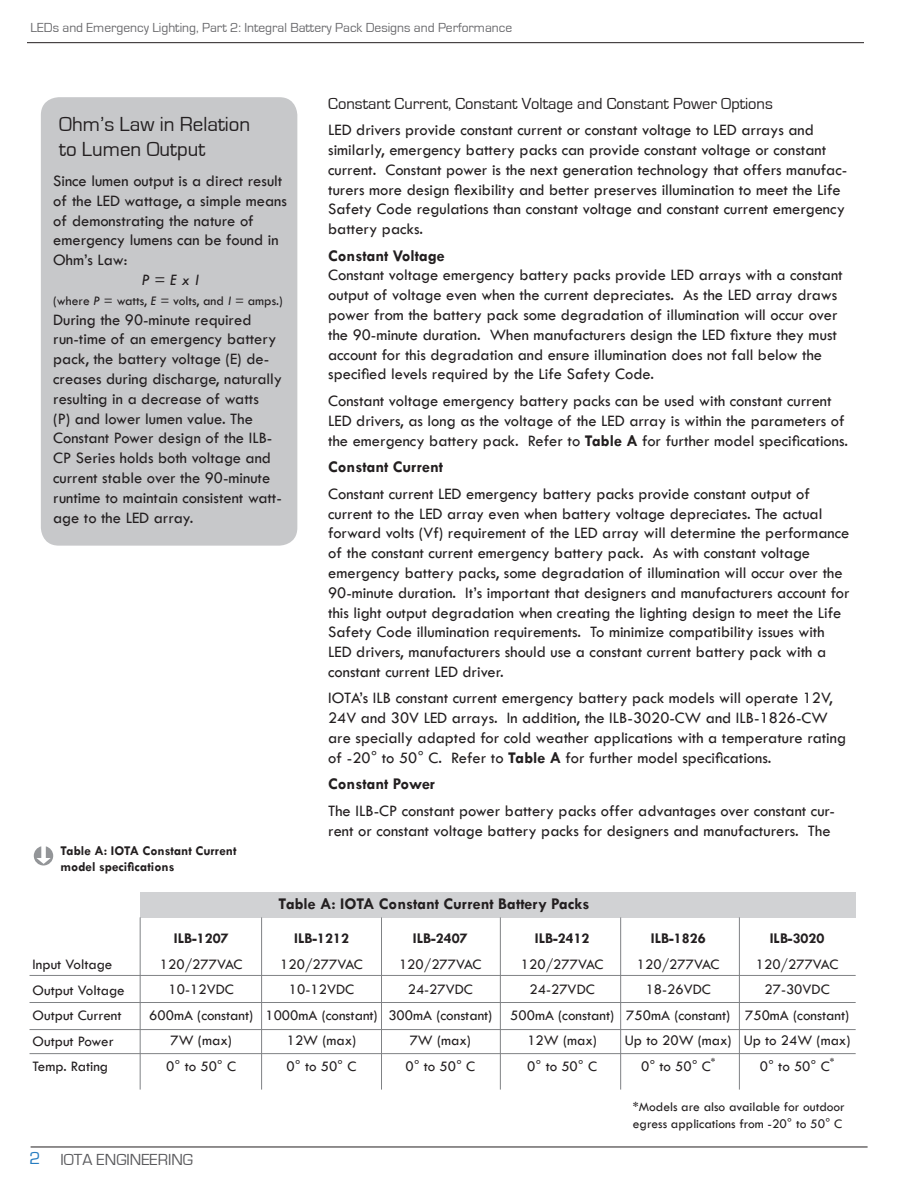
<style>
.page{position:relative;width:918px;height:1188px;background:#fff}
.page>*{position:absolute;margin:0;border:0;box-sizing:border-box;transform-origin:0 0}
.t1{font:21px/25.2px "Eurostile";color:#231f20}
.t2{font:18px "Eurostile";color:#277dc1}
.t3{font:16.5px/19.8px "Tw Cen";color:#231f20}
.t4{font:700 16.5px "Tw Cen";color:#231f20}
.t5{font:16.5px "Eurostile";color:#231f20}
.t6{font:16.5px "Eurostile";color:#5a5a5d}
.t7{font:italic 16.5px "Tw Cen";color:#231f20}
.t8{font:15px "Tw Cen";color:#231f20}
.t9{font:700 15px "Tw Cen";color:#231f20}
.t10{font:13.5px/16.2px "Tw Cen";color:#231f20}
.t11{font:13.5px "Eurostile";color:#69696c}
.t12{font:700 13.5px/16.2px "Tw Cen";color:#231f20}
.s1{font-style:italic}
.s2{font-weight:700}
</style>
<div class="page">
<hr style="left:27px;top:42px;width:837px;height:1px;background:#231f20">
<hr style="left:31px;top:1147px;width:837px;height:1px;background:#231f20">
<div style="left:41px;top:97px;width:256px;height:449px;background:#c7c8ca;border-radius:18px"></div>
<div style="left:140px;top:892px;width:716px;height:25px;background:#d1d2d4"></div>
<hr style="left:30px;top:975px;width:826px;height:1px;background:#808285">
<hr style="left:30px;top:1002px;width:826px;height:1px;background:#808285">
<hr style="left:30px;top:1029px;width:826px;height:1px;background:#808285">
<hr style="left:30px;top:1053px;width:826px;height:1px;background:#808285">
<hr style="left:140px;top:917px;width:1px;height:173px;background:#808285">
<hr style="left:261px;top:917px;width:1px;height:173px;background:#808285">
<hr style="left:381px;top:917px;width:1px;height:173px;background:#808285">
<hr style="left:500px;top:917px;width:1px;height:173px;background:#808285">
<hr style="left:620px;top:917px;width:1px;height:173px;background:#808285">
<hr style="left:739px;top:917px;width:1px;height:173px;background:#808285">
<svg style="left:34px;top:846px;width:19px;height:20px"></svg>
<p class="t11" style="left:31px;top:21px;width:483px">LEDs and Emergency Lighting, Part 2: Integral Battery Pack Designs and Performance</p>
<p class="t1" style="left:59px;top:112px;width:193px">Ohm’s Law in Relation to Lumen Output</p>
<p class="t3" style="left:53px;top:171px;width:235px">Since lumen output is a direct result of the LED wattage, a simple means of demonstrating the nature of emergency lumens can be found in<br>Ohm’s Law:</p>
<p class="t7" style="left:142px;top:270px;width:59px">P = E x I</p>
<p class="t10" style="left:53px;top:292px;width:231px">(where <span class="s1">P</span> = watts, <span class="s1">E</span> = volts, and <span class="s1">I</span> = amps.)</p>
<p class="t3" style="left:53px;top:309px;width:230px">During the 90-minute required run-time of an emergency battery pack, the battery voltage (E) de&shy;creases during discharge, naturally resulting in a decrease of watts<br>(P) and lower lumen value. The<br>Constant Power design of the ILB-<br>CP Series holds both voltage and current stable over the 90-minute runtime to maintain consistent watt&shy;age to the LED array.</p>
<p class="t12" style="left:61px;top:842px;width:178px">Table A: IOTA Constant Current model specifications</p>
<p class="t5" style="left:328px;top:94px;width:446px">Constant Current, Constant Voltage and Constant Power Options</p>
<p class="t3" style="left:328px;top:120px;width:521px">LED drivers provide constant current or constant voltage to LED arrays and similarly, emergency battery packs can provide constant voltage or constant current. Constant power is the next generation technology that offers manufac&shy;turers more design flexibility and better preserves illumination to meet the Life Safety Code regulations than constant voltage and constant current emergency battery packs.</p>
<p class="t4" style="left:328px;top:246px;width:118px">Constant Voltage</p>
<p class="t3" style="left:328px;top:265px;width:516px">Constant voltage emergency battery packs provide LED arrays with a constant output of voltage even when the current depreciates. As the LED array draws power from the battery pack some degradation of illumination will occur over the 90-minute duration. When manufacturers design the LED fixture they must account for this degradation and ensure illumination does not fall below the specified levels required by the Life Safety Code.</p>
<p class="t3" style="left:328px;top:391px;width:521px">Constant voltage emergency battery packs can be used with constant current<br>LED drivers, as long as the voltage of the LED array is within the parameters of the emergency battery pack. Refer to <span class="s2">Table A</span> for further model specifications.</p>
<p class="t4" style="left:328px;top:457px;width:116px">Constant Current</p>
<p class="t3" style="left:328px;top:484px;width:523px">Constant current LED emergency battery packs provide constant output of current to the LED array even when battery voltage depreciates. The actual forward volts (Vf) requirement of the LED array will determine the performance of the constant current emergency battery pack. As with constant voltage emergency battery packs, some degradation of illumination will occur over the 90-minute duration. It’s important that designers and manufacturers account for this light output degradation when creating the lighting design to meet the Life Safety Code illumination requirements. To minimize compatibility issues with LED drivers, manufacturers should use a constant current battery pack with a constant current LED driver.</p>
<p class="t3" style="left:328px;top:688px;width:520px">IOTA’s ILB constant current emergency battery pack models will operate 12V, 24V and 30V LED arrays. In addition, the ILB-3020-CW and ILB-1826-CW are specially adapted for cold weather applications with a temperature rating of -20° to 50° C. Refer to <span class="s2">Table A</span> for further model specifications.</p>
<p class="t4" style="left:328px;top:774px;width:108px">Constant Power</p>
<p class="t3" style="left:328px;top:801px;width:508px">The ILB-CP constant power battery packs offer advantages over constant cur&shy;rent or constant voltage battery packs for designers and manufacturers. The</p>
<p class="t8" style="left:33px;top:955px;width:81px">Input Voltage</p>
<p class="t8" style="left:33px;top:981px;width:94px">Output Voltage</p>
<p class="t8" style="left:33px;top:1006px;width:91px">Output Current</p>
<p class="t8" style="left:33px;top:1032px;width:83px">Output Power</p>
<p class="t8" style="left:33px;top:1057px;width:77px">Temp. Rating</p>
<p class="t9" style="left:174px;top:930px;width:56px">ILB-1207</p>
<p class="t8" style="left:160px;top:955px;width:84px">120/277VAC</p>
<p class="t8" style="left:169px;top:981px;width:67px">10-12VDC</p>
<p class="t8" style="left:149px;top:1006px;width:105px">600mA (constant)</p>
<p class="t8" style="left:171px;top:1032px;width:63px">7W (max)</p>
<p class="t8" style="left:166px;top:1057px;width:71px">0° to 50° C</p>
<p class="t2" style="left:30px;top:1149px;width:13px">2</p>
<p class="t6" style="left:61px;top:1150px;width:134px">IOTA ENGINEERING</p>
<p class="t4" style="left:279px;top:894px;width:312px">Table A: IOTA Constant Current Battery Packs</p>
<p class="t9" style="left:413px;top:930px;width:56px">ILB-2407</p>
<p class="t8" style="left:399px;top:955px;width:84px">120/277VAC</p>
<p class="t8" style="left:408px;top:981px;width:67px">24-27VDC</p>
<p class="t8" style="left:388px;top:1006px;width:105px">300mA (constant)</p>
<p class="t8" style="left:410px;top:1032px;width:63px">7W (max)</p>
<p class="t8" style="left:405px;top:1057px;width:71px">0° to 50° C</p>
<p class="t9" style="left:294px;top:930px;width:56px">ILB-1212</p>
<p class="t8" style="left:280px;top:955px;width:84px">120/277VAC</p>
<p class="t8" style="left:289px;top:981px;width:67px">10-12VDC</p>
<p class="t8" style="left:265px;top:1006px;width:114px">1000mA (constant)</p>
<p class="t8" style="left:287px;top:1032px;width:71px">12W (max)</p>
<p class="t8" style="left:287px;top:1057px;width:71px">0° to 50° C</p>
<p class="t9" style="left:535px;top:930px;width:56px">ILB-2412</p>
<p class="t8" style="left:521px;top:955px;width:84px">120/277VAC</p>
<p class="t8" style="left:530px;top:981px;width:67px">24-27VDC</p>
<p class="t8" style="left:510px;top:1006px;width:105px">500mA (constant)</p>
<p class="t8" style="left:527px;top:1032px;width:71px">12W (max)</p>
<p class="t8" style="left:527px;top:1057px;width:71px">0° to 50° C</p>
<p class="t9" style="left:651px;top:930px;width:56px">ILB-1826</p>
<p class="t8" style="left:637px;top:955px;width:84px">120/277VAC</p>
<p class="t8" style="left:646px;top:981px;width:67px">18-26VDC</p>
<p class="t8" style="left:626px;top:1006px;width:105px">750mA (constant)</p>
<p class="t8" style="left:625px;top:1032px;width:108px">Up to 20W (max)</p>
<p class="t8" style="left:641px;top:1057px;width:76px">0° to 50° C<sup>*</sup></p>
<p class="t9" style="left:770px;top:930px;width:56px">ILB-3020</p>
<p class="t8" style="left:756px;top:955px;width:84px">120/277VAC</p>
<p class="t8" style="left:764px;top:981px;width:67px">27-30VDC</p>
<p class="t8" style="left:745px;top:1006px;width:105px">750mA (constant)</p>
<p class="t8" style="left:744px;top:1032px;width:108px">Up to 24W (max)</p>
<p class="t8" style="left:760px;top:1057px;width:76px">0° to 50° C<sup>*</sup></p>
<p class="t10" style="left:633px;top:1099px;width:214px">*Models are also available for outdoor egress applications from -20° to 50° C</p>
</div>
